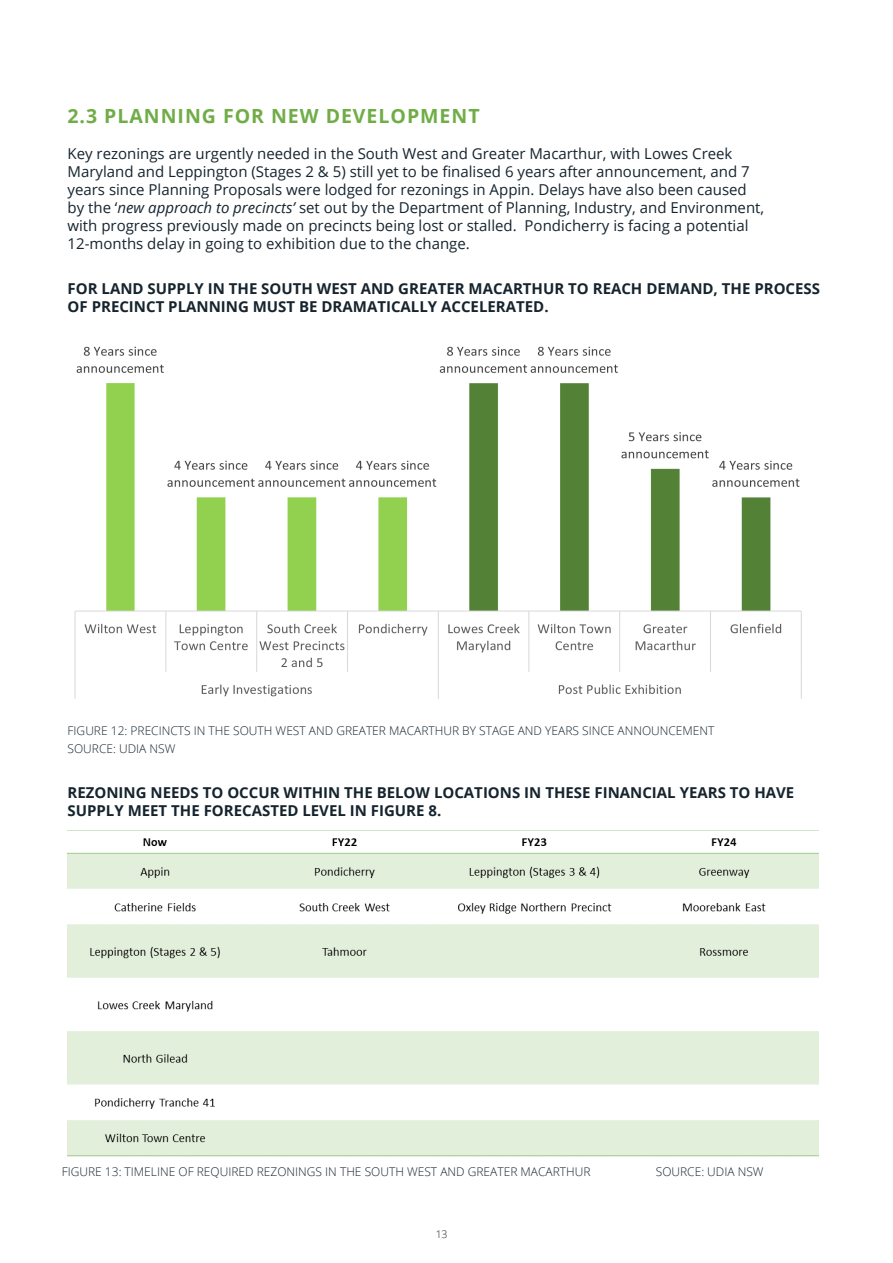
<style>
.page{position:relative;width:893px;height:1263px;background:#fff}
.page>*{position:absolute;margin:0;border:0;box-sizing:border-box;transform-origin:0 0}
.Chapter_Title_-_Alig{font:700 19.5px "Open Sans";letter-spacing:.05em;color:#70ad46}
.Body_Text{font:15px/18px "Open Sans";color:#16242e}
.Body_Text-2{font:700 15px/18px "Open Sans";color:#16242e}
.Body_Text-3{font:300 12px "Open Sans";color:#16242e}
.t1{font:300 10.5px "Open Sans";color:#231f20}
.s1{font-style:italic}
</style>
<div class="page">
<img style="left:74px;top:346px;width:728px;height:353px">
<img style="left:68px;top:830px;width:750px;height:327px">
<p class="Chapter_Title_-_Alig" style="left:68px;top:102px;width:414px">2.3 PLANNING FOR NEW DEVELOPMENT</p>
<p class="Body_Text" style="left:68px;top:144px;width:698px">Key rezonings are urgently needed in the South West and Greater Macarthur, with Lowes Creek Maryland and Leppington (Stages 2 &amp; 5) still yet to be finalised 6 years after announcement, and 7 years since Planning Proposals were lodged for rezonings in Appin. Delays have also been caused by the ‘<span class="s1">new approach to precincts’</span> set out by the Department of Planning, Industry, and Environment, with progress previously made on precincts being lost or stalled. Pondicherry is facing a potential 12-months delay in going to exhibition due to the change.</p>
<p class="Body_Text-2" style="left:68px;top:279px;width:754px">FOR LAND SUPPLY IN THE SOUTH WEST AND GREATER MACARTHUR TO REACH DEMAND, THE PROCESS<br>OF PRECINCT PLANNING MUST BE DRAMATICALLY ACCELERATED.</p>
<p class="Body_Text-3" style="left:68px;top:722px;width:648px">FIGURE 12: PRECINCTS IN THE SOUTH WEST AND GREATER MACARTHUR BY STAGE AND YEARS SINCE ANNOUNCEMENT</p>
<p class="Body_Text-3" style="left:68px;top:740px;width:109px">SOURCE: UDIA NSW</p>
<p class="Body_Text-2" style="left:68px;top:783px;width:728px">REZONING NEEDS TO OCCUR WITHIN THE BELOW LOCATIONS IN THESE FINANCIAL YEARS TO HAVE<br>SUPPLY MEET THE FORECASTED LEVEL IN FIGURE 8.</p>
<p class="Body_Text-3" style="left:62px;top:1163px;width:530px">FIGURE 13: TIMELINE OF REQUIRED REZONINGS IN THE SOUTH WEST AND GREATER MACARTHUR</p>
<p class="Body_Text-3" style="left:656px;top:1163px;width:109px">SOURCE: UDIA NSW</p>
<p class="t1" style="left:436px;top:1226px;width:13px">13</p>
</div>
